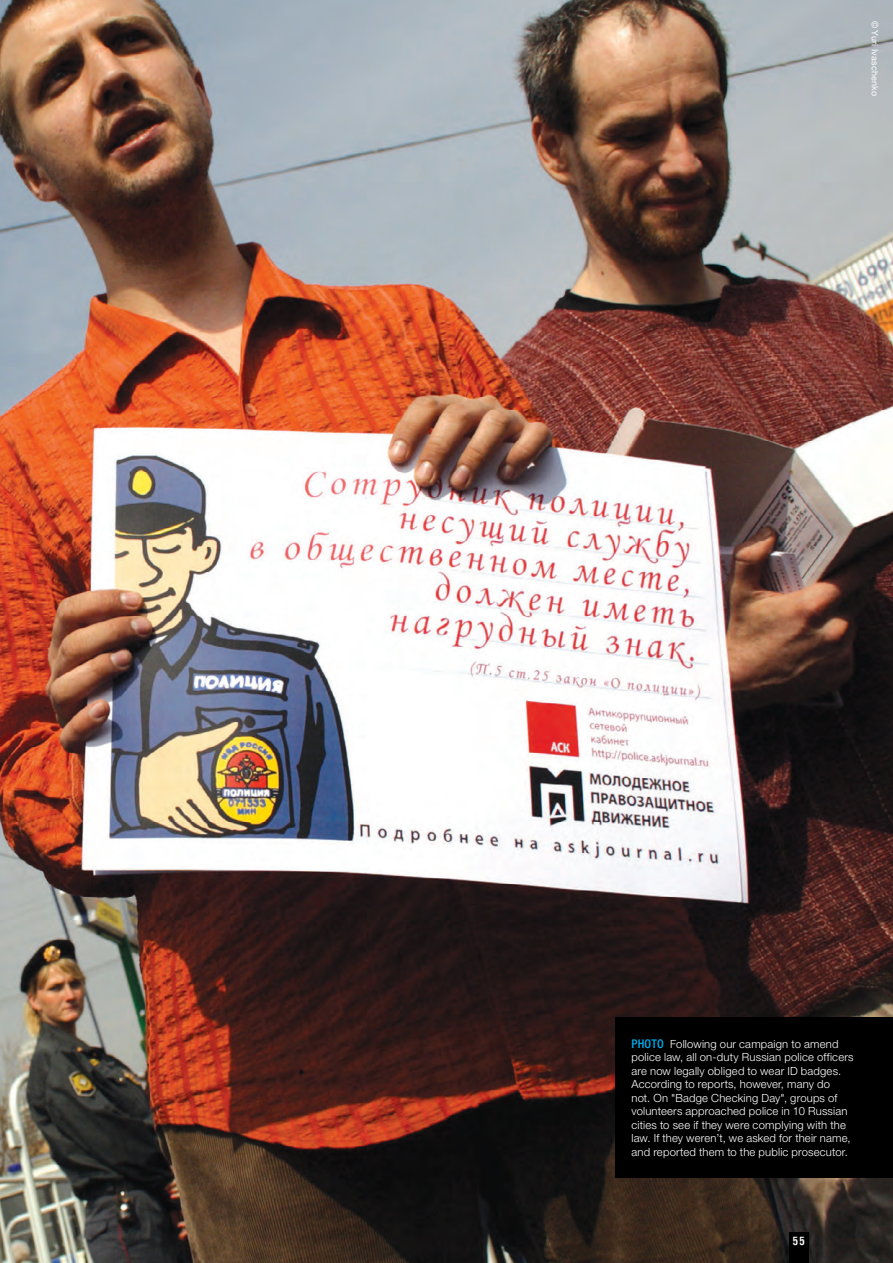
<style>
.page{position:relative;width:893px;height:1263px;background:#fff}
.page>*{position:absolute;margin:0;border:0;box-sizing:border-box;transform-origin:0 0}
.t1{font:13.5px "Folio BEF Medium Con";color:#fff}
.body_copy{font:300 11.25px/13.5px "Helvetica Neue";letter-spacing:.015em;color:#fff}
.t2{font:9px "Helvetica Neue";letter-spacing:.02em;color:#fff}
.s1{font-weight:500;font-stretch:condensed;font-size:12px;color:#00aeef}
</style>
<div class="page">
<img style="left:0;top:0;width:893px;height:1263px">
<div style="left:789px;top:1232px;width:19px;height:31px;background:#000"></div>
<div style="left:615px;top:1017px;width:278px;height:161px;background:#000"></div>
<p class="t2" style="left:880px;top:21px;width:77px;rotate:90deg">© Yuri Ivaschenko</p>
<p class="body_copy" style="left:631px;top:1037px;width:224px"><span class="s1">PHOTO</span> Following our campaign to amend police law, all on-duty Russian police officers are now legally obliged to wear ID badges.<br>According to reports, however, many do<br>not. On "Badge Checking Day", groups of volunteers approached police in 10 Russian cities to see if they were complying with the law. If they weren’t, we asked for their name, and reported them to the public prosecutor.</p>
<p class="t1" style="left:792px;top:1234px;width:14px">55</p>
</div>
